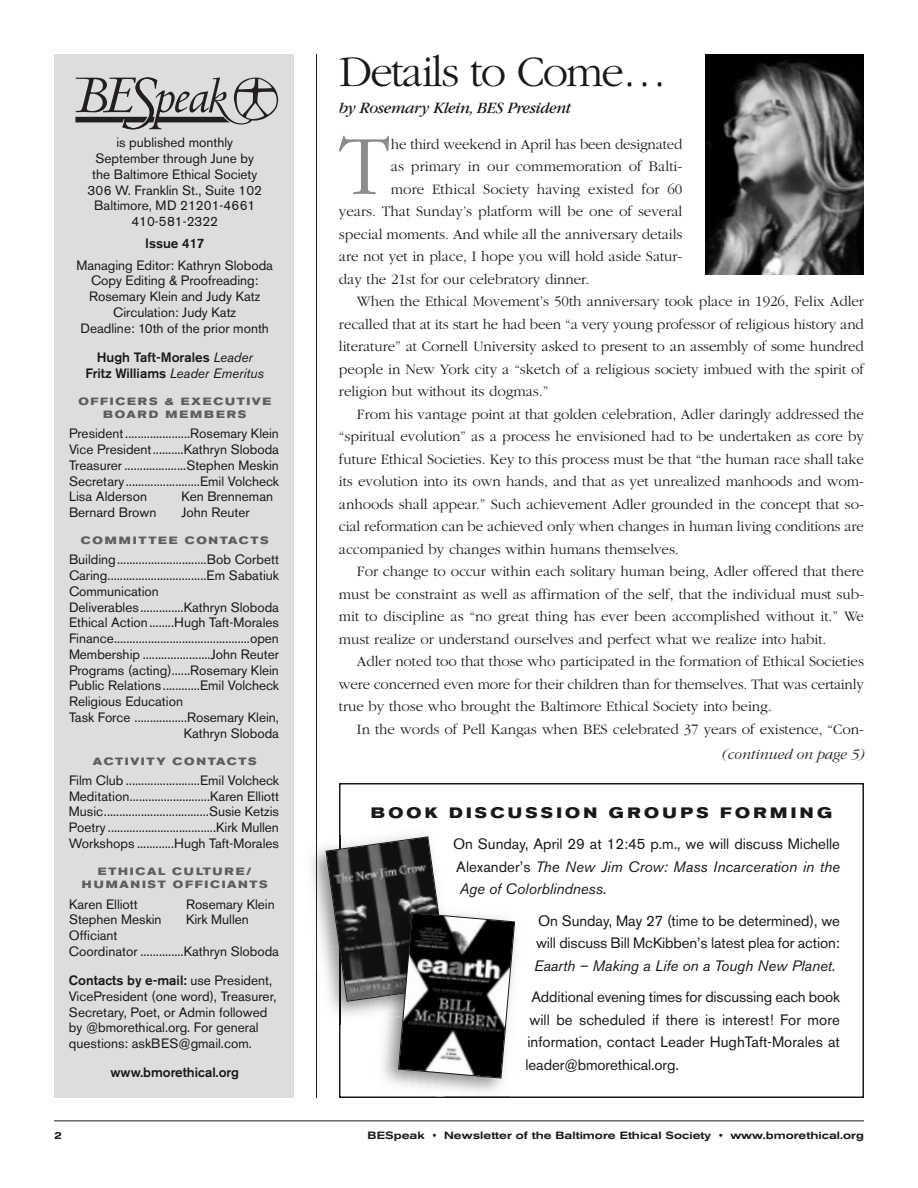
<style>
.page{position:relative;width:918px;height:1188px;background:#fff}
.page>*{position:absolute;margin:0;border:0;box-sizing:border-box;transform-origin:0 0}
.t1{font:300 87.3px "Garamond";color:#8c8c8c}
.t2{font:300 45px "Garamond";letter-spacing:-.04em;color:#191919}
.t3{font:italic 16.5px "Garamond";letter-spacing:-.025em;color:#191919}
.t4{font:300 15px "Garamond";letter-spacing:-.005em;color:#191919}
.t5{font:15px/22.5px "Akzidenz Grotesk BE";letter-spacing:-.005em;color:#191919;text-align:justify}
.t6{font:700 expanded 15px "Akzidenz Grotesk BE";letter-spacing:.22em;color:#191919}
.t7{font:italic 300 15px "Garamond";letter-spacing:-.005em;color:#191919}
.t8{font:13.5px/15.8px "Akzidenz Grotesk BE";color:#191919;text-align:center}
.t9{font:500 13.5px/15.8px "Akzidenz Grotesk BE";color:#191919;text-align:center}
.t10{font:700 expanded 10.5px/13.5px "Akzidenz Grotesk BE";letter-spacing:.17em;color:#5e5e5e;text-align:center}
.t11{font:500 expanded 10.5px "Akzidenz Grotesk BE";color:#191919}
.t12{font:700 expanded 10.5px "Akzidenz Grotesk BE";letter-spacing:.15em;color:#5e5e5e}
.s1{font-weight:400;font-style:italic}
.s2{font-weight:500}
.s3{font-style:italic}
</style>
<div class="page">
<hr style="left:316px;top:54px;width:1px;height:1044px;background:#191919">
<hr style="left:54px;top:1120px;width:810px;height:1px;background:#191919">
<img style="left:705px;top:54px;width:159px;height:220px">
<div style="left:54px;top:54px;width:240px;height:1044px;background:#ddd"></div>
<svg style="left:75px;top:77px;width:203px;height:52px"></svg>
<div style="left:339px;top:783px;width:525px;height:315px;border:2px solid #191919"></div>
<img style="left:316px;top:839px;width:1px;height:131px">
<img style="left:372px;top:921px;width:154px;height:175px">
<img style="left:449px;top:1097px;width:61px;height:1px">
<img style="left:440px;top:1096px;width:70px;height:1px">
<svg style="left:325px;top:836px;width:190px;height:243px"></svg>
<p class="t8" style="left:87px;top:136px;width:176px">is published monthly<br>September through June by the Baltimore Ethical Society<br>306 W. Franklin St., Suite 102<br>Baltimore, MD 21201-4661<br>410-581-2322</p>
<p class="t9" style="left:145px;top:236px;width:61px">Issue 417</p>
<p class="t8" style="left:76px;top:259px;width:198px">Managing Editor: Kathryn Sloboda<br>Copy Editing &amp; Proofreading:<br>Rosemary Klein and Judy Katz<br>Circulation: Judy Katz<br>Deadline: 10th of the prior month</p>
<p class="t9" style="left:85px;top:350px;width:180px">Hugh Taft-Morales <span class="s1">Leader<br></span>Fritz Williams <span class="s1">Leader Emeritus</span></p>
<p class="t10" style="left:78px;top:395px;width:194px">OFFICERS &amp; EXECUTIVE<br>BOARD MEMBERS</p>
<p class="t8" style="left:69px;top:427px;width:212px;text-align:justify">President.....................Rosemary Klein Vice President..........Kathryn Sloboda Treasurer ....................Stephen Meskin Secretary........................Emil Volcheck Lisa Alderson</p>
<p class="t8" style="left:182px;top:490px;width:93px">Ken Brenneman</p>
<p class="t8" style="left:69px;top:506px;width:89px">Bernard Brown</p>
<p class="t8" style="left:182px;top:506px;width:70px">John Reuter</p>
<p class="t10" style="left:81px;top:535px;width:189px">COMMITTEE CONTACTS</p>
<p class="t8" style="left:69px;top:553px;width:212px">Building.............................Bob Corbett</p>
<p class="t8" style="left:69px;top:569px;width:212px">Caring................................Em Sabatiuk</p>
<p class="t8" style="left:69px;top:585px;width:91px">Communication</p>
<p class="t8" style="left:69px;top:601px;width:212px">Deliverables..............Kathryn Sloboda</p>
<p class="t8" style="left:69px;top:616px;width:211px">Ethical Action........Hugh Taft-Morales</p>
<p class="t8" style="left:69px;top:632px;width:212px">Finance............................................open</p>
<p class="t8" style="left:69px;top:648px;width:212px">Membership ......................John Reuter</p>
<p class="t8" style="left:69px;top:664px;width:212px">Programs (acting)......Rosemary Klein</p>
<p class="t8" style="left:69px;top:679px;width:212px">Public Relations............Emil Volcheck</p>
<p class="t8" style="left:69px;top:695px;width:116px">Religious Education</p>
<p class="t8" style="left:69px;top:711px;width:212px">Task Force .................Rosemary Klein,</p>
<p class="t8" style="left:184px;top:727px;width:97px">Kathryn Sloboda</p>
<p class="t12" style="left:93px;top:757px;width:165px">ACTIVITY CONTACTS</p>
<p class="t8" style="left:69px;top:774px;width:212px;text-align:justify">Film Club ........................Emil Volcheck Meditation..........................Karen Elliott Music..................................Susie Ketzis Poetry ...................................Kirk Mullen Workshops ............Hugh Taft-Morales</p>
<p class="t10" style="left:82px;top:866px;width:187px">ETHICAL CULTURE/<br>HUMANIST OFFICIANTS</p>
<p class="t8" style="left:69px;top:898px;width:70px">Karen Elliott</p>
<p class="t8" style="left:186px;top:898px;width:90px">Rosemary Klein</p>
<p class="t8" style="left:69px;top:913px;width:94px">Stephen Meskin</p>
<p class="t8" style="left:186px;top:913px;width:64px">Kirk Mullen</p>
<p class="t8" style="left:69px;top:929px;width:212px;text-align:left">Officiant<br>Coordinator ..............Kathryn Sloboda</p>
<p class="t8" style="left:69px;top:974px;width:209px;text-align:left"><span class="s2">Contacts by e-mail:</span> use President, VicePresident (one word), Treasurer, Secretary, Poet, or Admin followed by @bmorethical.org. For general questions: askBES@gmail.com.</p>
<p class="t9" style="left:111px;top:1066px;width:130px">www.bmorethical.org</p>
<h2 class="t2" style="left:339px;top:44px;width:330px">Details to Come…</h2>
<p class="t3" style="left:339px;top:102px;width:234px">by Rosemary Klein, BES President</p>
<h1 class="t1" style="left:339px;top:113px;width:52px">T</h1>
<p class="t4" style="left:391px;top:135px;width:293px">he third weekend in April has been designated</p>
<p class="t4" style="left:391px;top:157px;width:293px">as primary in our commemoration of Balti-</p>
<p class="t4" style="left:391px;top:180px;width:293px">more Ethical Society having existed for 60</p>
<p class="t4" style="left:339px;top:202px;width:345px">years. That Sunday’s platform will be one of several</p>
<p class="t4" style="left:339px;top:225px;width:345px">special moments. And while all the anniversary details</p>
<p class="t4" style="left:339px;top:247px;width:345px">are not yet in place, I hope you will hold aside Satur-</p>
<p class="t4" style="left:339px;top:270px;width:252px">day the 21st for our celebratory dinner.</p>
<p class="t4" style="left:357px;top:292px;width:509px">When the Ethical Movement’s 50th anniversary took place in 1926, Felix Adler</p>
<p class="t4" style="left:339px;top:315px;width:527px">recalled that at its start he had been “a very young professor of religious history and</p>
<p class="t4" style="left:339px;top:337px;width:527px">literature” at Cornell University asked to present to an assembly of some hundred</p>
<p class="t4" style="left:339px;top:360px;width:526px">people in New York city a “sketch of a religious society imbued with the spirit of</p>
<p class="t4" style="left:339px;top:382px;width:211px">religion but without its dogmas.”</p>
<p class="t4" style="left:357px;top:405px;width:508px">From his vantage point at that golden celebration, Adler daringly addressed the</p>
<p class="t4" style="left:339px;top:427px;width:526px">“spiritual evolution” as a process he envisioned had to be undertaken as core by</p>
<p class="t4" style="left:339px;top:450px;width:526px">future Ethical Societies. Key to this process must be that “the human race shall take</p>
<p class="t4" style="left:339px;top:472px;width:526px">its evolution into its own hands, and that as yet unrealized manhoods and wom-</p>
<p class="t4" style="left:339px;top:495px;width:526px">anhoods shall appear.” Such achievement Adler grounded in the concept that so-</p>
<p class="t4" style="left:339px;top:517px;width:526px">cial reformation can be achieved only when changes in human living conditions are</p>
<p class="t4" style="left:339px;top:540px;width:341px">accompanied by changes within humans themselves.</p>
<p class="t4" style="left:357px;top:562px;width:508px">For change to occur within each solitary human being, Adler offered that there</p>
<p class="t4" style="left:339px;top:585px;width:526px">must be constraint as well as affirmation of the self, that the individual must sub-</p>
<p class="t4" style="left:339px;top:607px;width:527px">mit to discipline as “no great thing has ever been accomplished without it.” We</p>
<p class="t4" style="left:339px;top:630px;width:489px">must realize or understand ourselves and perfect what we realize into habit.</p>
<p class="t4" style="left:357px;top:652px;width:509px">Adler noted too that those who participated in the formation of Ethical Societies</p>
<p class="t4" style="left:339px;top:675px;width:527px">were concerned even more for their children than for themselves. That was certainly</p>
<p class="t4" style="left:339px;top:697px;width:434px">true by those who brought the Baltimore Ethical Society into being.</p>
<p class="t4" style="left:357px;top:720px;width:508px">In the words of Pell Kangas when BES celebrated 37 years of existence, “Con-</p>
<p class="t7" style="left:721px;top:745px;width:144px">(continued on page 5)</p>
<p class="t6" style="left:371px;top:807px;width:463px">BOOK DISCUSSION GROUPS FORMING</p>
<p class="t5" style="left:453px;top:834px;width:388px">On Sunday, April 29 at 12:45 p.m., we will discuss Michelle Alexander’s <span class="s3">The New Jim Crow: Mass Incarceration in the Age of Colorblindness</span>.</p>
<p class="t5" style="left:534px;top:911px;width:307px">On Sunday, May 27 (time to be determined), we will discuss Bill McKibben’s latest plea for action:<br><span class="s3">Eaarth – Making a Life on a Tough New Planet</span>.</p>
<p class="t5" style="left:526px;top:987px;width:316px;text-indent:6px">Additional evening times for discussing each book will be scheduled if there is interest! For more information, contact Leader HughTaft-Morales at leader@bmorethical.org.</p>
<p class="t11" style="left:54px;top:1131px;width:9px">2</p>
<p class="t11" style="left:367px;top:1131px;width:498px">BESpeak • Newsletter of the Baltimore Ethical Society • www.bmorethical.org</p>
</div>
